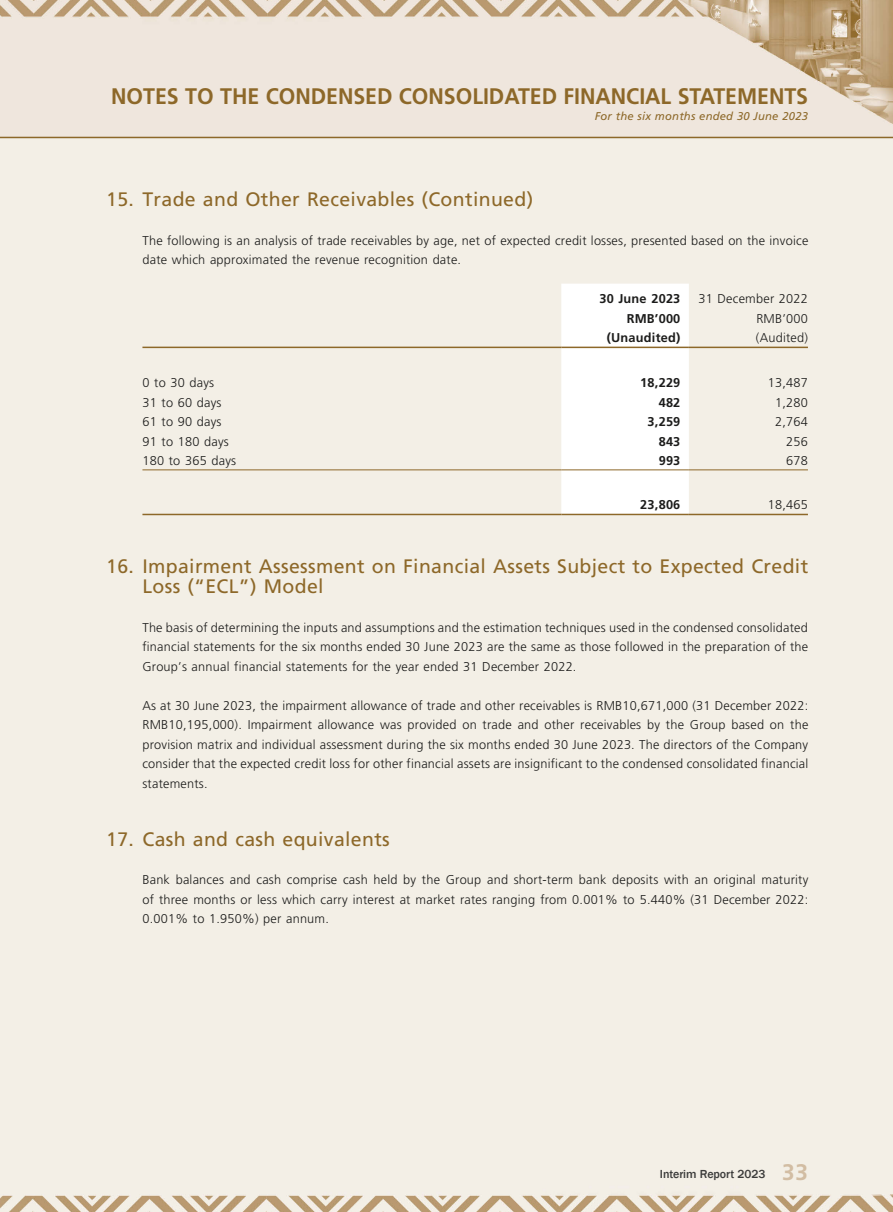
<style>
.page{position:relative;width:893px;height:1212px;background:#fff}
.page>*{position:absolute;margin:0;border:0;box-sizing:border-box;transform-origin:0 0}
.t1{font:700 22.5px "Frutiger LT Std";color:#8d6829;scale:.95 1}
.t2{font:19.5px/19.5px "Frutiger LT Std";letter-spacing:.015em;color:#8d6829}
.t3{font:300 12.75px/19.5px "Frutiger LT Std";letter-spacing:.015em;color:#1c1c1b;text-align:justify}
.t4{font:700 12.75px "Frutiger LT Std";letter-spacing:.015em;color:#1c1c1b}
.t5{font:500 12px "Franklin Gothic";letter-spacing:-.005em;color:#3c3c3b}
.t6{font:italic 11.25px "Frutiger LT Std";letter-spacing:.02em;color:#8d6829}
.s1{font-family:"Frutiger LT Std";font-weight:700;font-size:22.5px;color:#d2bda3}
</style>
<div class="page">
<img style="left:0;top:0;width:893px;height:1212px">
<hr style="left:0;top:137px;width:893px;height:1px;background:#8d6829">
<svg style="left:561px;top:284px;width:128px;height:230px"></svg>
<hr style="left:142px;top:347px;width:419px;height:1px;background:#8d6829">
<hr style="left:561px;top:347px;width:128px;height:1px;background:#8d6829">
<hr style="left:689px;top:347px;width:119px;height:1px;background:#8d6829">
<hr style="left:142px;top:469px;width:419px;height:1px;background:#8d6829">
<hr style="left:561px;top:469px;width:128px;height:1px;background:#8d6829">
<hr style="left:689px;top:469px;width:119px;height:1px;background:#8d6829">
<hr style="left:142px;top:514px;width:419px;height:1px;background:#8d6829">
<hr style="left:561px;top:514px;width:128px;height:1px;background:#8d6829">
<hr style="left:689px;top:514px;width:119px;height:1px;background:#8d6829">
<h1 class="t1" style="left:111px;top:83px;width:735px">NOTES TO THE CONDENSED CONSOLIDATED FINANCIAL STATEMENTS</h1>
<p class="t6" style="left:595px;top:109px;width:215px">For the six months ended 30 June 2023</p>
<h2 class="t2" style="left:106px;top:190px;width:428px">15. Trade and Other Receivables (Continued)</h2>
<p class="t3" style="left:142px;top:231px;width:667px">The following is an analysis of trade receivables by age, net of expected credit losses, presented based on the invoice date which approximated the revenue recognition date.</p>
<p class="t4" style="left:599px;top:291px;width:83px">30 June 2023</p>
<p class="t3" style="left:698px;top:289px;width:111px">31 December 2022</p>
<p class="t4" style="left:627px;top:311px;width:55px">RMB’000</p>
<p class="t3" style="left:756px;top:309px;width:53px">RMB’000</p>
<p class="t4" style="left:607px;top:330px;width:75px">(Unaudited)</p>
<p class="t3" style="left:756px;top:328px;width:54px">(Audited)</p>
<p class="t3" style="left:142px;top:373px;width:73px">0 to 30 days</p>
<p class="t4" style="left:640px;top:375px;width:42px">18,229</p>
<p class="t3" style="left:768px;top:373px;width:42px">13,487</p>
<p class="t3" style="left:142px;top:393px;width:81px">31 to 60 days</p>
<p class="t4" style="left:659px;top:395px;width:23px">482</p>
<p class="t3" style="left:775px;top:393px;width:34px">1,280</p>
<p class="t3" style="left:142px;top:412px;width:81px">61 to 90 days</p>
<p class="t4" style="left:648px;top:414px;width:34px">3,259</p>
<p class="t3" style="left:775px;top:412px;width:34px">2,764</p>
<p class="t3" style="left:142px;top:432px;width:88px">91 to 180 days</p>
<p class="t4" style="left:659px;top:434px;width:23px">843</p>
<p class="t3" style="left:786px;top:432px;width:23px">256</p>
<p class="t3" style="left:142px;top:451px;width:95px">180 to 365 days</p>
<p class="t4" style="left:659px;top:453px;width:23px">993</p>
<p class="t3" style="left:786px;top:451px;width:23px">678</p>
<p class="t4" style="left:640px;top:497px;width:42px">23,806</p>
<p class="t3" style="left:768px;top:495px;width:42px">18,465</p>
<h2 class="t2" style="left:142px;top:557px;width:667px;text-indent:-36px">16. Impairment Assessment on Financial Assets Subject to Expected Credit<br>Loss (“ECL”) Model</h2>
<p class="t3" style="left:142px;top:617px;width:667px">The basis of determining the inputs and assumptions and the estimation techniques used in the condensed consolidated financial statements for the six months ended 30 June 2023 are the same as those followed in the preparation of the Group’s annual financial statements for the year ended 31 December 2022.</p>
<p class="t3" style="left:142px;top:695px;width:667px">As at 30 June 2023, the impairment allowance of trade and other receivables is RMB10,671,000 (31 December 2022:<br>RMB10,195,000). Impairment allowance was provided on trade and other receivables by the Group based on the provision matrix and individual assessment during the six months ended 30 June 2023. The directors of the Company consider that the expected credit loss for other financial assets are insignificant to the condensed consolidated financial statements.</p>
<h2 class="t2" style="left:106px;top:829px;width:285px">17. Cash and cash equivalents</h2>
<p class="t3" style="left:142px;top:870px;width:667px">Bank balances and cash comprise cash held by the Group and short-term bank deposits with an original maturity of three months or less which carry interest at market rates ranging from 0.001% to 5.440% (31 December 2022:<br>0.001% to 1.950%) per annum.</p>
<p class="t5" style="left:660px;top:1166px;width:149px">Interim Report 2023 <span class="s1">33</span></p>
</div>
